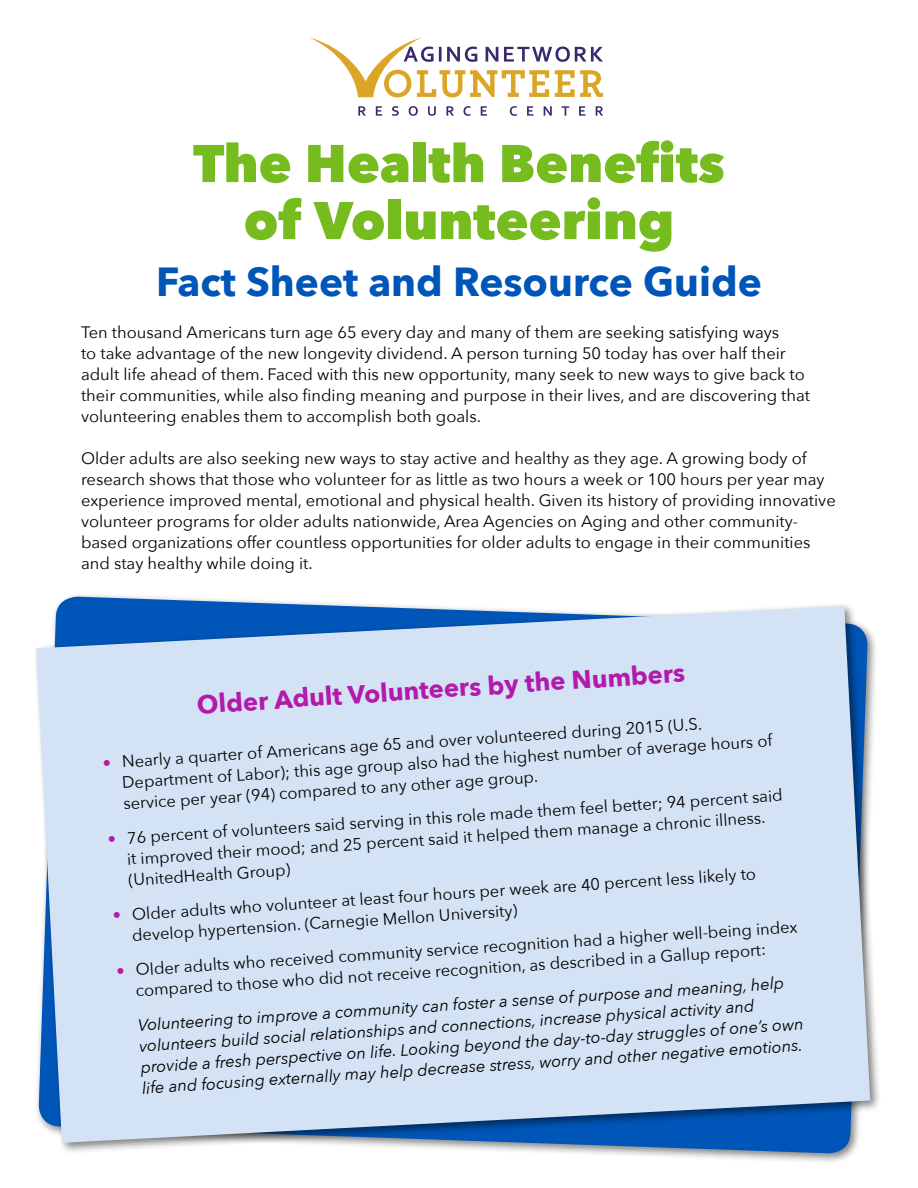
<style>
.page{position:relative;width:918px;height:1188px;background:#fff}
.page>*{position:absolute;margin:0;border:0;box-sizing:border-box;transform-origin:0 0}
.t1{font:800 52.5px/57px "Avenir Next";color:#77bc1f;text-align:center}
.t2{font:700 40.5px "Avenir Next";color:#0055b8}
.t3{font:700 25.5px "Avenir Next";color:#b31aab}
.t4{font:16.5px/21px "Avenir Next";color:#000}
.t5{font:italic 16.5px/21px "Avenir Next";color:#000}
.s1{color:#b31aab}
</style>
<div class="page">
<div style="left:34px;top:592px;width:845px;height:573px;background:#000;opacity:.5"></div>
<div style="left:32px;top:602px;width:850px;height:553px;background:#000;opacity:.5"></div>
<svg style="left:36px;top:606px;width:834px;height:537px;fill:#d3e3f5"></svg>
<svg style="left:309px;top:37px;width:294px;height:60px"></svg>
<svg style="left:358px;top:106px;width:245px;height:10px"></svg>
<h1 class="t1" style="left:193px;top:135px;width:533px">The Health Benefits of Volunteering</h1>
<h2 class="t2" style="left:156px;top:247px;width:607px">Fact Sheet and Resource Guide</h2>
<p class="t4" style="left:81px;top:321px;width:731px">Ten thousand Americans turn age 65 every day and many of them are seeking satisfying ways<br>to take advantage of the new longevity dividend. A person turning 50 today has over half their adult life ahead of them. Faced with this new opportunity, many seek to new ways to give back to their communities, while also finding meaning and purpose in their lives, and are discovering that volunteering enables them to accomplish both goals.</p>
<p class="t4" style="left:81px;top:447px;width:756px">Older adults are also seeking new ways to stay active and healthy as they age. A growing body of research shows that those who volunteer for as little as two hours a week or 100 hours per year may experience improved mental, emotional and physical health. Given its history of providing innovative volunteer programs for older adults nationwide, Area Agencies on Aging and other community&shy;based organizations offer countless opportunities for older adults to engage in their communities and stay healthy while doing it.</p>
<h3 class="t3" style="left:195px;top:684px;width:491px;rotate:-4deg">Older Adult Volunteers by the Numbers</h3>
<p class="t4" style="left:120px;top:752px;width:653px;text-indent:-18px;rotate:-4deg"><span class="s1">•</span> Nearly a quarter of Americans age 65 and over volunteered during 2015 (U.S.<br>Department of Labor); this age group also had the highest number of average hours of service per year (94) compared to any other age group.</p>
<p class="t4" style="left:125px;top:829px;width:660px;line-height:20.5px;text-indent:-18px;rotate:-4deg"><span class="s1">•</span> 76 percent of volunteers said serving in this role made them feel better; 94 percent said it improved their mood; and 25 percent said it helped them manage a chronic illness. (UnitedHealth Group)</p>
<p class="t4" style="left:130px;top:905px;width:628px;line-height:20.5px;text-indent:-18px;rotate:-4deg"><span class="s1">•</span> Older adults who volunteer at least four hours per week are 40 percent less likely to develop hypertension. (Carnegie Mellon University)</p>
<p class="t4" style="left:134px;top:960px;width:666px;text-indent:-18px;rotate:-4deg"><span class="s1">•</span> Older adults who received community service recognition had a higher well-being index compared to those who did not receive recognition, as described in a Gallup report:</p>
<p class="t5" style="left:137px;top:1015px;width:666px;rotate:-4deg">Volunteering to improve a community can foster a sense of purpose and meaning, help volunteers build social relationships and connections, increase physical activity and provide a fresh perspective on life. Looking beyond the day-to-day struggles of one’s own life and focusing externally may help decrease stress, worry and other negative emotions.</p>
</div>
